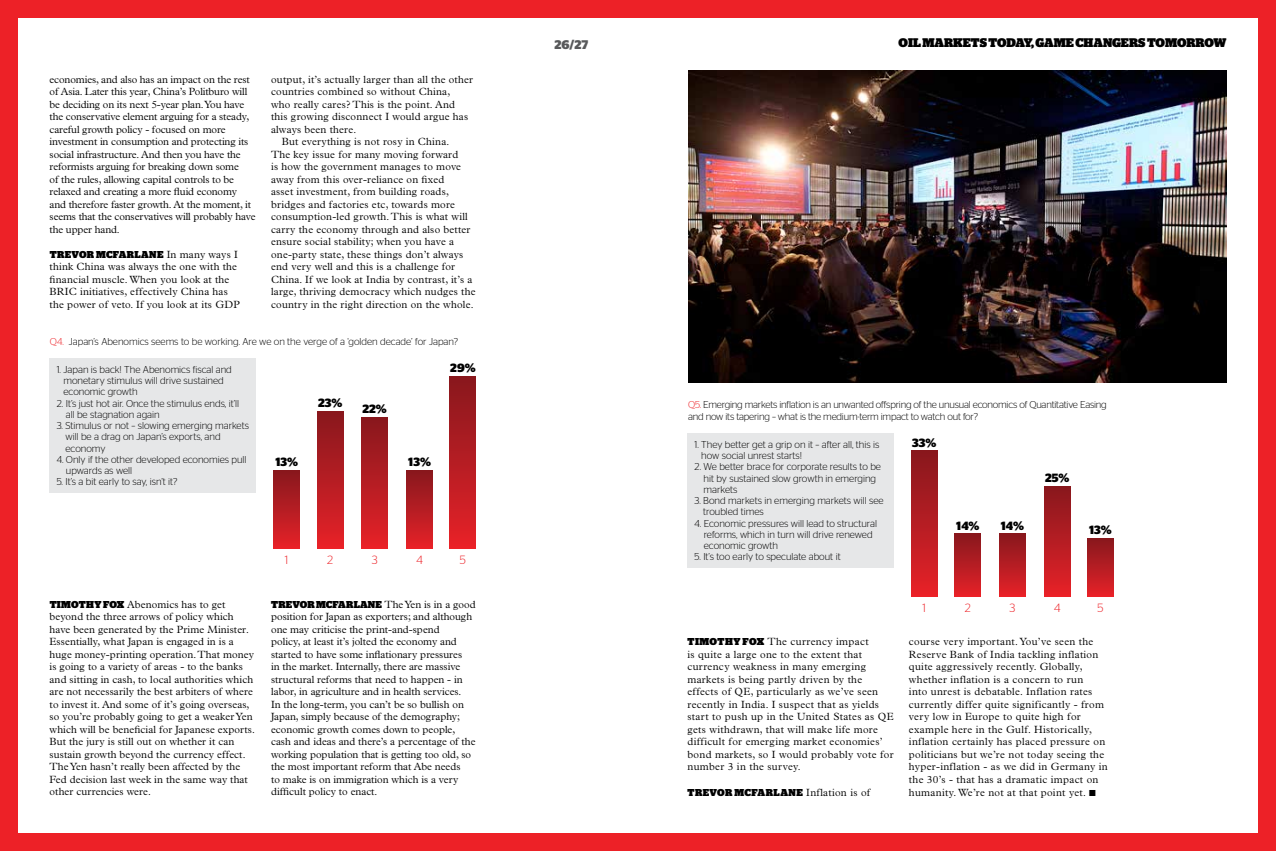
<style>
.page{position:relative;width:1276px;height:851px;background:#fff}
.page>*{position:absolute;margin:0;border:0;box-sizing:border-box;transform-origin:0 0}
.t1{font:900 12.5px "Stag";color:#000}
.t2{font:700 12.5px "Stag Sans";color:#58595b}
.t3{font:700 12px "Stag Sans";color:#000}
.t4{font:300 12px "Stag Sans";color:#ed2127}
.t5{font:300 10.5px/12.5px "Plantin Std";letter-spacing:.01em;color:#000}
.t6{font:300 10.5px/12.5px "Plantin Std";letter-spacing:.03em;color:#000}
.t7{font:300 10.5px/12.5px "Plantin Std";letter-spacing:-.01em;color:#000}
.t8{font:300 10px/11.2px "Stag Sans";color:#000}
.t9{font:300 10px/12.5px "Stag Sans";letter-spacing:-.02em;color:#000}
.t10{font:900 10px "Stag";letter-spacing:.03em;color:#000}
.t11{font:900 10px "Stag";letter-spacing:.05em;color:#000}
.s1{font-family:"Plantin Std";font-weight:300;font-size:10.5px}
.s2{color:#ed2127}
.s3{font-family:"Stag";font-weight:900;font-size:10px}
</style>
<div class="page">
<div style="left:0;top:0;width:18px;height:850px;background:#ed2127"></div>
<div style="left:0;top:0;width:1276px;height:18px;background:#ed2127"></div>
<div style="left:0;top:833px;width:1276px;height:17px;background:#ed2127"></div>
<div style="left:1258px;top:0;width:18px;height:850px;background:#ed2127"></div>
<div style="left:50px;top:358px;width:206px;height:134px;background:#e6e7e8"></div>
<div style="left:450px;top:376px;width:26px;height:172px;background:linear-gradient(to bottom,#87181d,#e62228)"></div>
<div style="left:407px;top:470px;width:25px;height:78px;background:linear-gradient(to bottom,#86181d,#e42128)"></div>
<div style="left:362px;top:417px;width:26px;height:131px;background:linear-gradient(to bottom,#87181d,#e62228)"></div>
<div style="left:317px;top:411px;width:26px;height:137px;background:linear-gradient(to bottom,#86181d,#e62228)"></div>
<div style="left:274px;top:470px;width:26px;height:78px;background:linear-gradient(to bottom,#86181d,#e42128)"></div>
<div style="left:687px;top:433px;width:207px;height:134px;background:#e6e7e8"></div>
<img style="left:688px;top:71px;width:538px;height:312px">
<div style="left:1087px;top:538px;width:26px;height:58px;background:linear-gradient(to bottom,#87181d,#e42128)"></div>
<div style="left:1044px;top:486px;width:26px;height:110px;background:linear-gradient(to bottom,#87181d,#e52228)"></div>
<div style="left:999px;top:533px;width:26px;height:63px;background:linear-gradient(to bottom,#86181d,#e52228)"></div>
<div style="left:955px;top:533px;width:26px;height:63px;background:linear-gradient(to bottom,#86181d,#e52228)"></div>
<div style="left:911px;top:451px;width:26px;height:145px;background:linear-gradient(to bottom,#87181d,#e72228)"></div>
<p class="t7" style="left:50px;top:73px;width:207px">economies, and also has an impact on the rest of Asia. Later this year, China’s Politburo will be deciding on its next 5-year plan. You have the conservative element arguing for a steady, careful growth policy - focused on more investment in consumption and protecting its social infrastructure. And then you have the reformists arguing for breaking down some<br>of the rules, allowing capital controls to be relaxed and creating a more fluid economy and therefore faster growth. At the moment, it seems that the conservatives will probably have the upper hand.</p>
<p class="t10" style="left:50px;top:250px;width:190px">TREVOR MCFARLANE <span class="s1">In many ways I</span></p>
<p class="t5" style="left:50px;top:260px;width:192px">think China was always the one with the financial muscle. When you look at the BRIC initiatives, effectively China has the power of veto. If you look at its GDP</p>
<p class="t5" style="left:271px;top:73px;width:203px">output, it’s actually larger than all the other</p>
<p class="t5" style="left:271px;top:85px;width:181px">countries combined so without China,</p>
<p class="t5" style="left:271px;top:98px;width:185px">who really cares? This is the point. And</p>
<p class="t5" style="left:271px;top:110px;width:199px">this growing disconnect I would argue has</p>
<p class="t5" style="left:271px;top:123px;width:87px">always been there.</p>
<p class="t5" style="left:282px;top:135px;width:169px">But everything is not rosy in China.</p>
<p class="t5" style="left:271px;top:148px;width:189px">The key issue for many moving forward</p>
<p class="t5" style="left:271px;top:160px;width:191px">is how the government manages to move</p>
<p class="t5" style="left:271px;top:173px;width:175px">away from this over-reliance on fixed</p>
<p class="t5" style="left:271px;top:185px;width:179px">asset investment, from building roads,</p>
<p class="t5" style="left:271px;top:198px;width:185px">bridges and factories etc, towards more</p>
<p class="t5" style="left:271px;top:210px;width:198px">consumption-led growth. This is what will</p>
<p class="t5" style="left:271px;top:223px;width:201px">carry the economy through and also better</p>
<p class="t5" style="left:271px;top:235px;width:184px">ensure social stability; when you have a</p>
<p class="t5" style="left:271px;top:248px;width:194px">one-party state, these things don’t always</p>
<p class="t5" style="left:271px;top:260px;width:185px">end very well and this is a challenge for</p>
<p class="t5" style="left:271px;top:273px;width:203px">China. If we look at India by contrast, it’s a</p>
<p class="t5" style="left:271px;top:285px;width:206px">large, thriving democracy which nudges the</p>
<p class="t5" style="left:271px;top:298px;width:204px">country in the right direction on the whole.</p>
<p class="t8" style="left:50px;top:336px;width:409px"><span class="s2">Q4.</span> Japan’s Abenomics seems to be working. Are we on the verge of a ‘golden decade’ for Japan?</p>
<p class="t8" style="left:63px;top:363px;width:170px;text-indent:-7px">1. Japan is back! The Abenomics fiscal and monetary stimulus will drive sustained economic growth</p>
<p class="t8" style="left:66px;top:397px;width:175px;text-indent:-9px">2. It’s just hot air. Once the stimulus ends, it’ll all be stagnation again</p>
<p class="t8" style="left:65px;top:420px;width:185px;text-indent:-9px">3. Stimulus or not – slowing emerging markets will be a drag on Japan’s exports, and economy</p>
<p class="t8" style="left:66px;top:453px;width:182px;text-indent:-9px">4. Only if the other developed economies pull upwards as well</p>
<p class="t8" style="left:57px;top:476px;width:122px">5. It’s a bit early to say, isn’t it?</p>
<p class="t3" style="left:275px;top:454px;width:24px">13%</p>
<p class="t3" style="left:318px;top:396px;width:26px">23%</p>
<p class="t3" style="left:362px;top:402px;width:26px">22%</p>
<p class="t3" style="left:450px;top:360px;width:27px">29%</p>
<p class="t3" style="left:408px;top:455px;width:24px">13%</p>
<p class="t4" style="left:285px;top:553px;width:5px">1</p>
<p class="t4" style="left:327px;top:553px;width:7px">2</p>
<p class="t4" style="left:372px;top:553px;width:7px">3</p>
<p class="t4" style="left:416px;top:553px;width:8px">4</p>
<p class="t4" style="left:460px;top:553px;width:8px">5</p>
<p class="t5" style="left:50px;top:598px;width:207px"><span class="s3">TIMOTHY FOX</span> Abenomics has to get beyond the three arrows of policy which have been generated by the Prime Minister.<br>Essentially, what Japan is engaged in is a huge money-printing operation. That money is going to a variety of areas - to the banks and sitting in cash, to local authorities which are not necessarily the best arbiters of where to invest it. And some of it’s going overseas, so you’re probably going to get a weaker Yen which will be beneficial for Japanese exports.<br>But the jury is still out on whether it can sustain growth beyond the currency effect.<br>The Yen hasn’t really been affected by the Fed decision last week in the same way that other currencies were.</p>
<p class="t10" style="left:271px;top:600px;width:206px">TREVOR MCFARLANE <span class="s1">The Yen is in a good</span></p>
<p class="t5" style="left:271px;top:610px;width:206px">position for Japan as exporters; and although one may criticise the print-and-spend<br>policy, at least it’s jolted the economy and started to have some inflationary pressures<br>in the market. Internally, there are massive structural reforms that need to happen - in labor, in agriculture and in health services.<br>In the long-term, you can’t be so bullish on Japan, simply because of the demography; economic growth comes down to people, cash and ideas and there’s a percentage of the working population that is getting too old, so the most important reform that Abe needs<br>to make is on immigration which is a very difficult policy to enact.</p>
<p class="t2" style="left:554px;top:37px;width:35px">26/27</p>
<p class="t1" style="left:898px;top:38px;width:9px">OIL</p>
<p class="t1" style="left:922px;top:38px;width:77px">MARKETS TOD</p>
<p class="t1" style="left:1015px;top:38px;width:173px">AY, GAMECHANGERS TOMORROW</p>
<p class="t9" style="left:688px;top:398px;width:420px"><span class="s2">Q5.</span> Emerging markets inflation is an unwanted offspring of the unusual economics of Quantitative Easing and now its tapering – what is the medium-term impact to watch out for?</p>
<p class="t8" style="left:701px;top:438px;width:179px;text-indent:-7px">1. They better get a grip on it – after all, this is how social unrest starts!</p>
<p class="t8" style="left:703px;top:461px;width:179px;text-indent:-9px">2. We better brace for corporate results to be hit by sustained slow growth in emerging markets</p>
<p class="t8" style="left:703px;top:495px;width:182px;text-indent:-9px">3. Bond markets in emerging markets will see troubled times</p>
<p class="t8" style="left:704px;top:517px;width:175px;text-indent:-9px">4. Economic pressures will lead to structural reforms, which in turn will drive renewed economic growth</p>
<p class="t8" style="left:694px;top:551px;width:148px">5. It’s too early to speculate about it</p>
<p class="t3" style="left:912px;top:435px;width:26px">33%</p>
<p class="t3" style="left:1045px;top:471px;width:26px">25%</p>
<p class="t3" style="left:956px;top:518px;width:25px">14%</p>
<p class="t3" style="left:1000px;top:518px;width:25px">14%</p>
<p class="t3" style="left:1089px;top:522px;width:24px">13%</p>
<p class="t6" style="left:687px;top:635px;width:208px"><span class="s3">TIMOTHY FOX</span> The currency impact<br>is quite a large one to the extent that currency weakness in many emerging markets is being partly driven by the effects of QE, particularly as we’ve seen recently in India. I suspect that as yields start to push up in the United States as QE gets withdrawn, that will make life more difficult for emerging market economies’ bond markets, so I would probably vote for number 3 in the survey.</p>
<p class="t11" style="left:687px;top:788px;width:184px">TREVOR MCFARLANE <span class="s1">Inflation is of</span></p>
<p class="t4" style="left:922px;top:601px;width:5px">1</p>
<p class="t4" style="left:965px;top:601px;width:7px">2</p>
<p class="t4" style="left:1009px;top:601px;width:7px">3</p>
<p class="t4" style="left:1054px;top:601px;width:8px">4</p>
<p class="t4" style="left:1097px;top:601px;width:8px">5</p>
<p class="t6" style="left:909px;top:635px;width:200px">course very important. You’ve seen the Reserve Bank of India tackling inflation quite aggressively recently. Globally, whether inflation is a concern to run<br>into unrest is debatable. Inflation rates currently differ quite significantly - from very low in Europe to quite high for example here in the Gulf. Historically, inflation certainly has placed pressure on politicians but we’re not today seeing the hyper-inflation - as we did in Germany in the 30’s - that has a dramatic impact on humanity. We’re not at that point yet. ■</p>
</div>
